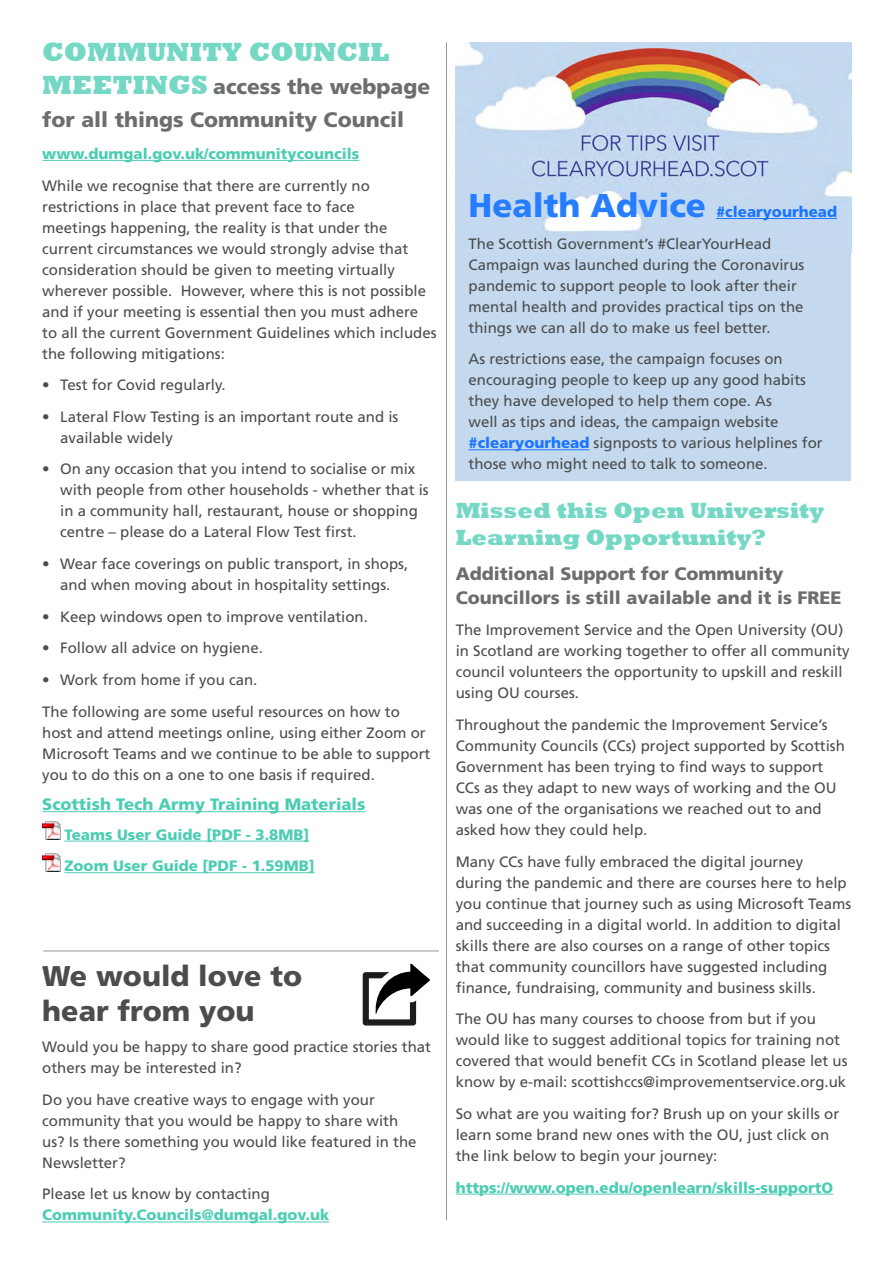
<style>
.page{position:relative;width:893px;height:1263px;background:#fff}
.page>*{position:absolute;margin:0;border:0;box-sizing:border-box;transform-origin:0 0}
.t1{font:900 28.5px/34.5px "Frutiger";color:#4b4c4d}
.t2{font:800 27px "Rockwell";color:#74d8c4}
.t3{font:800 22.5px/27px "Rockwell";color:#74d8c4}
.t4{font:900 21px/33px "Frutiger";color:#6c6d70}
.t5{font:900 18px/24px "Frutiger";color:#6c6d70}
.t6{font:900 16.5px "Frutiger";color:#4ccdb3}
.t7{font:15px/21px "Frutiger";color:#4b4c4d}
.t8{font:900 15px "Frutiger";color:#4ccdb3}
.s1{font-family:"Rockwell";font-weight:800;font-size:27px;color:#74d8c4}
.s2{font-weight:900;font-size:33px;color:#267dff}
.s3{font-weight:900;color:#1a75ff}
</style>
<div class="page">
<div style="left:456px;top:43px;width:395px;height:438px;background:#c4d9ee"></div>
<hr style="left:446px;top:43px;width:1px;height:1177px;background:#939598">
<hr style="left:43px;top:950px;width:396px;height:1px;background:#939598">
<hr style="left:42px;top:160px;width:317px;height:1px;background:#4ccdb3">
<hr style="left:42px;top:811px;width:323px;height:1px;background:#4ccdb3">
<hr style="left:64px;top:841px;width:245px;height:1px;background:#4ccdb3">
<hr style="left:64px;top:872px;width:251px;height:1px;background:#4ccdb3">
<hr style="left:42px;top:1222px;width:287px;height:1px;background:#4ccdb3">
<hr style="left:468px;top:450px;width:121px;height:1px;background:#1a75ff">
<hr style="left:456px;top:1194px;width:377px;height:1px;background:#4ccdb3">
<img style="left:42px;top:821px;width:18px;height:18px">
<img style="left:42px;top:853px;width:18px;height:18px">
<svg style="left:363px;top:964px;width:67px;height:61px"></svg>
<img style="left:456px;top:43px;width:395px;height:189px">
<hr style="left:716px;top:218px;width:121px;height:1px;background:#1a75ff">
<p class="t2" style="left:42px;top:37px;width:349px">COMMUNITY COUNCIL</p>
<p class="t4" style="left:42px;top:70px;width:389px"><span class="s1">MEETINGS</span> access the webpage for all things Community Council</p>
<p class="t8" style="left:42px;top:145px;width:318px">www.dumgal.gov.uk/communitycouncils</p>
<p class="t7" style="left:42px;top:175px;width:396px">While we recognise that there are currently no restrictions in place that prevent face to face<br>meetings happening, the reality is that under the current circumstances we would strongly advise that consideration should be given to meeting virtually wherever possible. However, where this is not possible and if your meeting is essential then you must adhere to all the current Government Guidelines which includes the following mitigations:</p>
<p class="t7" style="left:42px;top:374px;width:185px">• Test for Covid regularly.</p>
<p class="t7" style="left:60px;top:406px;width:340px;text-indent:-18px">• Lateral Flow Testing is an important route and is available widely</p>
<p class="t7" style="left:60px;top:459px;width:370px;text-indent:-18px">• On any occasion that you intend to socialise or mix with people from other households - whether that is in a community hall, restaurant, house or shopping centre – please do a Lateral Flow Test frst.</p>
<p class="t7" style="left:42px;top:553px;width:367px;text-align:center">• Wear face coverings on public transport, in shops, and when moving about in hospitality settings.</p>
<p class="t7" style="left:42px;top:606px;width:327px">• Keep windows open to improve ventilation.</p>
<p class="t7" style="left:42px;top:637px;width:222px">• Follow all advice on hygiene.</p>
<p class="t7" style="left:42px;top:669px;width:217px">• Work from home if you can.</p>
<p class="t7" style="left:42px;top:701px;width:390px">The following are some useful resources on how to host and attend meetings online, using either Zoom or Microsoft Teams and we continue to be able to support you to do this on a one to one basis if required.</p>
<h4 class="t6" style="left:42px;top:794px;width:325px">Scottish Tech Army Training Materials</h4>
<p class="t8" style="left:64px;top:825px;width:246px">Teams User Guide [PDF - 3.8MB]</p>
<p class="t8" style="left:64px;top:857px;width:252px">Zoom User Guide [PDF - 1.59MB]</p>
<h2 class="t1" style="left:42px;top:958px;width:261px">We would love to hear from you</h2>
<p class="t7" style="left:42px;top:1036px;width:390px">Would you be happy to share good practice stories that others may be interested in?</p>
<p class="t7" style="left:42px;top:1089px;width:376px">Do you have creative ways to engage with your community that you would be happy to share with us? Is there something you would like featured in the Newsletter?</p>
<p class="t7" style="left:42px;top:1183px;width:229px">Please let us know by contacting</p>
<p class="t8" style="left:42px;top:1206px;width:289px">Community.Councils@dumgal.gov.uk</p>
<p class="t7" style="left:468px;top:196px;width:370px;line-height:31.7px"><span class="s2">Health Advice</span> <span class="s3">#clearyourhead<br></span>The Scottish Government’s #ClearYourHead</p>
<p class="t7" style="left:468px;top:254px;width:337px">Campaign was launched during the Coronavirus</p>
<p class="t7" style="left:468px;top:275px;width:330px">pandemic to support people to look after their</p>
<p class="t7" style="left:468px;top:296px;width:337px">mental health and provides practical tips on the</p>
<p class="t7" style="left:468px;top:317px;width:304px">things we can all do to make us feel better.</p>
<p class="t7" style="left:468px;top:348px;width:316px">As restrictions ease, the campaign focuses on</p>
<p class="t7" style="left:468px;top:369px;width:339px">encouraging people to keep up any good habits</p>
<p class="t7" style="left:468px;top:390px;width:305px">they have developed to help them cope. As</p>
<p class="t7" style="left:468px;top:411px;width:312px">well as tips and ideas, the campaign website</p>
<p class="t7" style="left:468px;top:432px;width:356px"><span class="s3">#clearyourhead</span> signposts to various helplines for</p>
<p class="t7" style="left:468px;top:453px;width:301px">those who might need to talk to someone.</p>
<h3 class="t3" style="left:456px;top:497px;width:370px">Missed this Open University<br>Learning Opportunity?</h3>
<h4 class="t5" style="left:456px;top:561px;width:387px">Additional Support for Community<br>Councillors is still available and it is FREE</h4>
<p class="t7" style="left:456px;top:619px;width:395px">The Improvement Service and the Open University (OU) in Scotland are working together to offer all community council volunteers the opportunity to upskill and reskill using OU courses.</p>
<p class="t7" style="left:456px;top:714px;width:391px">Throughout the pandemic the Improvement Service’s Community Councils (CCs) project supported by Scottish Government has been trying to fnd ways to support CCs as they adapt to new ways of working and the OU was one of the organisations we reached out to and asked how they could help.</p>
<p class="t7" style="left:456px;top:851px;width:397px">Many CCs have fully embraced the digital journey during the pandemic and there are courses here to help you continue that journey such as using Microsoft Teams and succeeding in a digital world. In addition to digital skills there are also courses on a range of other topics that community councillors have suggested including fnance, fundraising, community and business skills.</p>
<p class="t7" style="left:456px;top:1008px;width:393px">The OU has many courses to choose from but if you would like to suggest additional topics for training not covered that would beneft CCs in Scotland please let us know by e-mail: scottishccs@improvementservice.org.uk</p>
<p class="t7" style="left:456px;top:1103px;width:385px">So what are you waiting for? Brush up on your skills or learn some brand new ones with the OU, just click on the link below to begin your journey:</p>
<p class="t8" style="left:456px;top:1178px;width:379px">https://www.open.edu/openlearn/skills-supportO</p>
</div>
